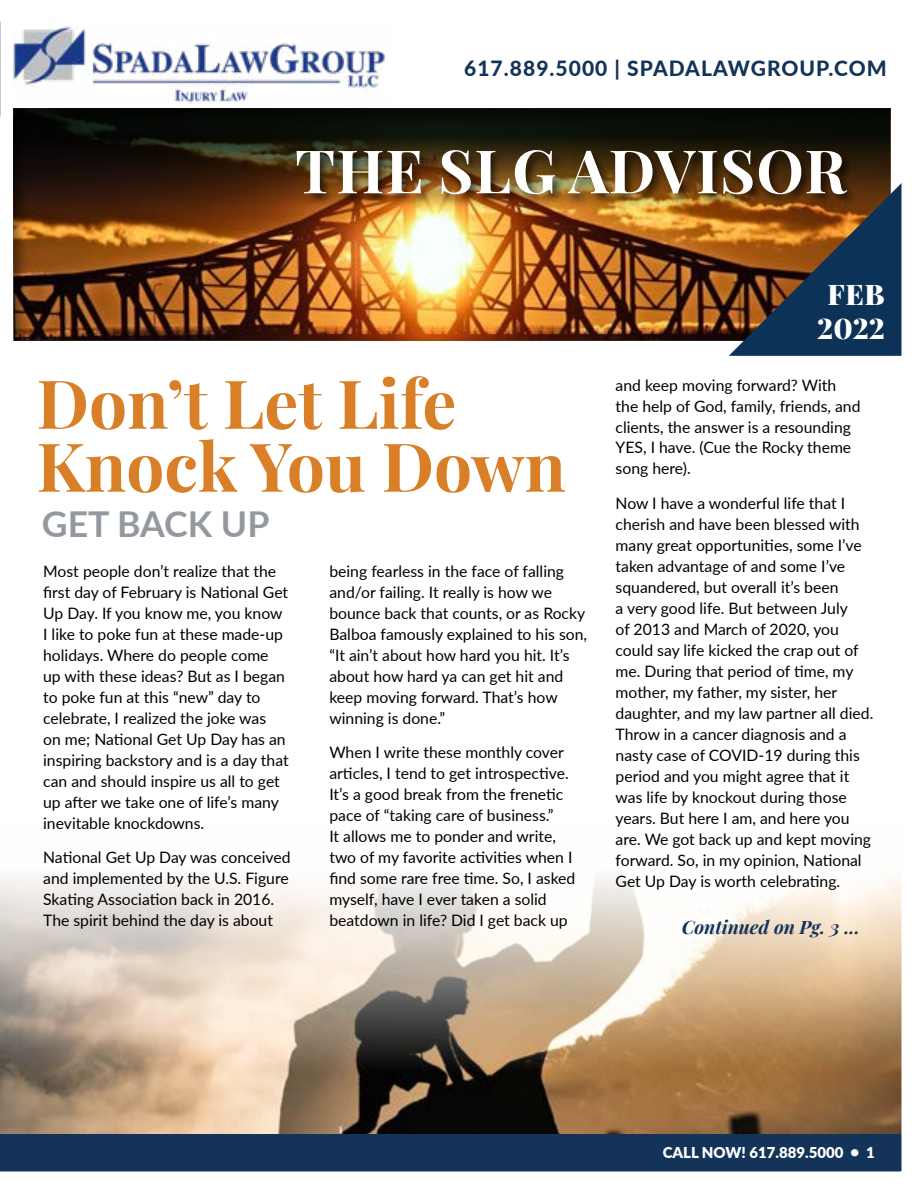
<style>
.page{position:relative;width:918px;height:1188px;background:#fff}
.page>*{position:absolute;margin:0;border:0;box-sizing:border-box;transform-origin:0 0}
.t1{font:700 67.5px/63px "Playfair Display";color:#d87f28}
.t2{font:700 60px "Playfair Display";letter-spacing:.02em;color:#fff}
.t3{font:700 35.7px "Lato";color:#93999e}
.t4{font:900 28.5px/34.2px "Playfair Display";color:#fff;text-align:center}
.t5{font:800 21px "Lato";letter-spacing:.05em;color:#133358}
.t6{font:italic 700 18.45px "Playfair Display";color:#133358}
.t7{font:15.75px/21px "Lato";color:#000}
.t8{font:900 15px "Lato";color:#fff}
</style>
<div class="page">
<img style="left:0;top:21px;width:902px;height:1151px">
<h3 class="t5" style="left:464px;top:52px;width:424px">617.889.5000 | SPADALAWGROUP.COM</h3>
<h2 class="t2" style="left:295px;top:124px;width:553px">THE SLG ADVISOR</h2>
<h1 class="t1" style="left:37px;top:366px;width:531px">Don’t Let Life<br>Knock You Down</h1>
<h3 class="t3" style="left:42px;top:498px;width:229px">GET BACK UP</h3>
<p class="t7" style="left:43px;top:560px;width:247px">Most people don’t realize that the first day of February is National Get<br>Up Day. If you know me, you know<br>I like to poke fun at these made-up holidays. Where do people come up with these ideas? But as I began to poke fun at this “new” day to celebrate, I realized the joke was<br>on me; National Get Up Day has an inspiring backstory and is a day that can and should inspire us all to get up after we take one of life’s many inevitable knockdowns.</p>
<p class="t7" style="left:43px;top:846px;width:249px">National Get Up Day was conceived and implemented by the U.S. Figure Skating Association back in 2016.<br>The spirit behind the day is about</p>
<p class="t7" style="left:329px;top:560px;width:259px">being fearless in the face of falling and/or failing. It really is how we bounce back that counts, or as Rocky<br>Balboa famously explained to his son, “It ain’t about how hard you hit. It’s about how hard ya can get hit and keep moving forward. That’s how winning is done.”</p>
<p class="t7" style="left:329px;top:741px;width:248px">When I write these monthly cover articles, I tend to get introspective.<br>It’s a good break from the frenetic pace of “taking care of business.”<br>It allows me to ponder and write, two of my favorite activities when I find some rare free time. So, I asked myself, have I ever taken a solid beatdown in life? Did I get back up</p>
<h3 class="t4" style="left:817px;top:275px;width:69px">FEB<br>2022</h3>
<p class="t7" style="left:616px;top:374px;width:246px">and keep moving forward? With the help of God, family, friends, and clients, the answer is a resounding<br>YES, I have. (Cue the Rocky theme song here).</p>
<p class="t7" style="left:616px;top:492px;width:259px">Now I have a wonderful life that I cherish and have been blessed with many great opportunities, some I’ve taken advantage of and some I’ve squandered, but overall it’s been<br>a very good life. But between July<br>of 2013 and March of 2020, you could say life kicked the crap out of me. During that period of time, my mother, my father, my sister, her daughter, and my law partner all died.<br>Throw in a cancer diagnosis and a nasty case of COVID-19 during this period and you might agree that it was life by knockout during those years. But here I am, and here you are. We got back up and kept moving forward. So, in my opinion, National Get Up Day is worth celebrating.</p>
<p class="t6" style="left:682px;top:912px;width:180px">Continued on Pg. 3 ...</p>
<p class="t8" style="left:663px;top:1141px;width:214px">CALL NOW! 617.889.5000 • 1</p>
</div>
